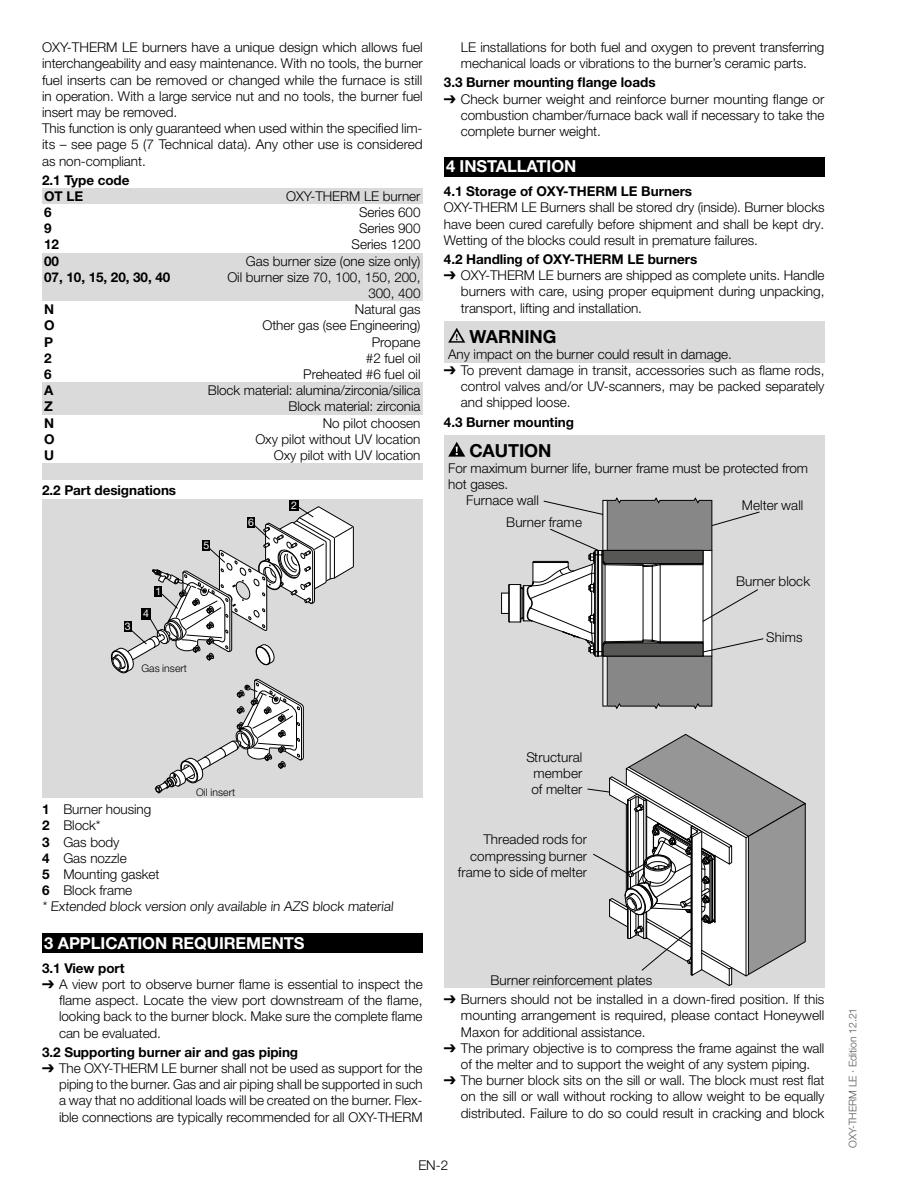
<style>
.page{position:relative;width:918px;height:1188px;background:#fff}
.page>*{position:absolute;margin:0;border:0;box-sizing:border-box;transform-origin:0 0}
.t1{font:700 18px "Helvetica Neue LT Pro";letter-spacing:-.005em;color:#000}
.t2{font:700 16.5px "Helvetica Neue LT Pro";letter-spacing:-.005em;color:#fff}
.t3{font:300 13.5px/16.2px "Helvetica Neue LT Pro";letter-spacing:-.005em;color:#000;text-align:justify}
.t4{font:700 13.5px/16.2px "Helvetica Neue LT Pro";letter-spacing:-.005em;color:#000}
.t5{font:300 10.5px "Helvetica Neue LT Pro";letter-spacing:-.005em;color:#575756}
.t6{font:300 10.5px "Helvetica Neue LT Pro";letter-spacing:.005em;color:#000}
.t7{font:10.5px "Helvetica Neue LT Pro";color:#fff}
.s1{font-family:"Arial Unicode MS";font-weight:400}
.s2{font-weight:700}
</style>
<div class="page">
<div style="left:42px;top:188px;width:381px;height:17px;background:#dadada"></div>
<div style="left:42px;top:204px;width:381px;height:17px;background:#fff"></div>
<div style="left:42px;top:253px;width:381px;height:17px;background:#dadada"></div>
<div style="left:42px;top:269px;width:381px;height:33px;background:#dadada"></div>
<div style="left:42px;top:383px;width:381px;height:16px;background:#dadada"></div>
<div style="left:42px;top:399px;width:381px;height:16px;background:#dadada"></div>
<div style="left:42px;top:464px;width:381px;height:16px;background:#dadada"></div>
<div style="left:42px;top:933px;width:381px;height:20px;background:#000"></div>
<div style="left:42px;top:500px;width:381px;height:298px;background:#dadada"></div>
<svg style="left:111px;top:503px;width:243px;height:291px"></svg>
<div style="left:142px;top:608px;width:9px;height:11px;background:#000"></div>
<div style="left:290px;top:500px;width:9px;height:11px;background:#000"></div>
<div style="left:124px;top:622px;width:8px;height:10px;background:#000"></div>
<div style="left:155px;top:586px;width:7px;height:11px;background:#000"></div>
<div style="left:203px;top:540px;width:7px;height:11px;background:#000"></div>
<div style="left:247px;top:517px;width:8px;height:11px;background:#000"></div>
<div style="left:444px;top:157px;width:380px;height:19px;background:#000"></div>
<div style="left:444px;top:321px;width:380px;height:27px;background:#dadada"></div>
<div style="left:444px;top:345px;width:380px;height:18px;background:#dadada"></div>
<div style="left:444px;top:435px;width:380px;height:27px;background:#dadada"></div>
<div style="left:444px;top:459px;width:380px;height:34px;background:#dadada"></div>
<svg style="left:448px;top:328px;width:17px;height:15px"></svg>
<svg style="left:448px;top:442px;width:17px;height:15px"></svg>
<div style="left:444px;top:494px;width:380px;height:494px;background:#dadada"></div>
<svg style="left:501px;top:497px;width:263px;height:212px"></svg>
<svg style="left:587px;top:734px;width:219px;height:252px"></svg>
<p class="t3" style="left:42px;top:39px;width:382px;text-align:left">OXY-THERM LE burners have a unique design which allows fuel interchangeability and easy maintenance. With no tools, the burner fuel inserts can be removed or changed while the furnace is still in operation. With a large service nut and no tools, the burner fuel insert may be removed.<br>This function is only guaranteed when used within the specified lim&shy;its – see page 5 (7 Technical data). Any other use is considered as non-compliant.</p>
<p class="t4" style="left:42px;top:171px;width:89px">2.1 Type code<br>OT LE</p>
<p class="t3" style="left:286px;top:188px;width:136px">OXY-THERM LE burner</p>
<p class="t4" style="left:44px;top:204px;width:9px">6</p>
<p class="t3" style="left:359px;top:204px;width:63px">Series 600</p>
<p class="t4" style="left:44px;top:220px;width:9px">9</p>
<p class="t3" style="left:359px;top:220px;width:63px">Series 900</p>
<p class="t4" style="left:44px;top:236px;width:16px">12</p>
<p class="t3" style="left:352px;top:236px;width:70px">Series 1200</p>
<p class="t4" style="left:44px;top:252px;width:16px">00</p>
<p class="t3" style="left:246px;top:252px;width:176px">Gas burner size (one size only)</p>
<p class="t4" style="left:44px;top:269px;width:128px">07, 10, 15, 20, 30, 40</p>
<p class="t3" style="left:227px;top:269px;width:195px;text-align:right">Oil burner size 70, 100, 150, 200,<br>300, 400</p>
<p class="t4" style="left:44px;top:301px;width:10px">N</p>
<p class="t3" style="left:355px;top:301px;width:67px">Natural gas</p>
<p class="t4" style="left:44px;top:317px;width:11px">O</p>
<p class="t3" style="left:262px;top:317px;width:160px">Other gas (see Engineering)</p>
<p class="t4" style="left:44px;top:333px;width:11px">P</p>
<p class="t3" style="left:372px;top:333px;width:50px">Propane</p>
<p class="t4" style="left:44px;top:350px;width:9px">2</p>
<p class="t3" style="left:366px;top:350px;width:56px">#2 fuel oil</p>
<p class="t4" style="left:44px;top:366px;width:9px">6</p>
<p class="t3" style="left:303px;top:366px;width:119px">Preheated #6 fuel oil</p>
<p class="t4" style="left:44px;top:382px;width:11px">A</p>
<p class="t3" style="left:208px;top:382px;width:214px">Block material: alumina/zirconia/silica</p>
<p class="t4" style="left:44px;top:398px;width:10px">Z</p>
<p class="t3" style="left:289px;top:398px;width:134px">Block material: zirconia</p>
<p class="t4" style="left:44px;top:414px;width:10px">N</p>
<p class="t3" style="left:323px;top:414px;width:99px">No pilot choosen</p>
<p class="t4" style="left:44px;top:431px;width:11px">O</p>
<p class="t3" style="left:255px;top:431px;width:167px">Oxy pilot without UV location</p>
<p class="t4" style="left:44px;top:447px;width:12px">U</p>
<p class="t3" style="left:274px;top:447px;width:148px">Oxy pilot with UV location</p>
<p class="t4" style="left:42px;top:482px;width:136px">2.2 Part designations</p>
<p class="t7" style="left:125px;top:620px;width:7px">3</p>
<p class="t7" style="left:156px;top:585px;width:7px">1</p>
<p class="t7" style="left:143px;top:607px;width:7px">4</p>
<p class="t6" style="left:141px;top:662px;width:47px">Gas insert</p>
<p class="t7" style="left:203px;top:539px;width:7px">5</p>
<p class="t7" style="left:248px;top:516px;width:7px">6</p>
<p class="t7" style="left:291px;top:499px;width:7px">2</p>
<p class="t3" style="left:461px;top:39px;width:365px">LE installations for both fuel and oxygen to prevent transferring mechanical loads or vibrations to the burner’s ceramic parts.</p>
<p class="t4" style="left:444px;top:74px;width:213px">3.3 Burner mounting flange loads</p>
<p class="t3" style="left:461px;top:90px;width:365px;text-indent:-17px"><span class="s1">➔</span> Check burner weight and reinforce burner mounting flange or combustion chamber/furnace back wall if necessary to take the complete burner weight.</p>
<p class="t2" style="left:446px;top:156px;width:30px">4 INST</p>
<p class="t2" style="left:496px;top:156px;width:69px">ALLATION</p>
<p class="t4" style="left:444px;top:183px;width:250px">4.1 Storage of OXY-THERM LE Burners</p>
<p class="t3" style="left:444px;top:199px;width:382px">OXY-THERM LE Burners shall be stored dry (inside). Burner blocks have been cured carefully before shipment and shall be kept dry.<br>Wetting of the blocks could result in premature failures.</p>
<p class="t4" style="left:444px;top:251px;width:255px">4.2 Handling of OXY-THERM LE burners</p>
<p class="t3" style="left:461px;top:267px;width:365px;text-indent:-17px"><span class="s1">➔</span> OXY-THERM LE burners are shipped as complete units. Handle burners with care, using proper equipment during unpacking, transport, lifting and installation.</p>
<h1 class="t1" style="left:469px;top:325px;width:89px">WARNING</h1>
<p class="t3" style="left:448px;top:346px;width:285px">Any impact on the burner could result in damage.</p>
<p class="t3" style="left:461px;top:362px;width:365px;text-indent:-17px"><span class="s1">➔</span> To prevent damage in transit, accessories such as flame rods, control valves and/or UV-scanners, may be packed separately and shipped loose.</p>
<p class="t4" style="left:444px;top:413px;width:132px">4.3 Burner mounting</p>
<h1 class="t1" style="left:469px;top:439px;width:69px">CAUTION</h1>
<p class="t3" style="left:448px;top:460px;width:362px">For maximum burner life, burner frame must be protected from</p>
<p class="t3" style="left:448px;top:476px;width:62px">hot gases.</p>
<p class="t3" style="left:466px;top:492px;width:74px">Furnace wall</p>
<p class="t3" style="left:506px;top:514px;width:77px">Burner frame</p>
<p class="t3" style="left:742px;top:497px;width:63px">Melter wall</p>
<p class="t3" style="left:736px;top:573px;width:76px">Burner block</p>
<p class="t3" style="left:766px;top:629px;width:38px">Shims</p>
<p class="t6" style="left:196px;top:786px;width:41px">Oil insert</p>
<p class="t3" style="left:42px;top:801px;width:354px;text-align:left"><span class="s2">1</span> Burner housing<br><span class="s2">2</span> Block*<br><span class="s2">3</span> Gas body<br><span class="s2">4</span> Gas nozzle<br><span class="s2">5</span> Mounting gasket<br><span class="s2">6</span> Block frame<br>* Extended block version only available in AZS block material</p>
<p class="t2" style="left:44px;top:933px;width:229px">3 APPLICATION REQUIREMENTS</p>
<p class="t4" style="left:42px;top:960px;width:84px">3.1 View port</p>
<p class="t3" style="left:59px;top:976px;width:365px;text-indent:-17px"><span class="s1">➔</span> A view port to observe burner flame is essential to inspect the flame aspect. Locate the view port downstream of the flame, looking back to the burner block. Make sure the complete flame can be evaluated.</p>
<p class="t4" style="left:42px;top:1043px;width:258px">3.2 Supporting burner air and gas piping</p>
<p class="t3" style="left:59px;top:1060px;width:365px;text-indent:-17px"><span class="s1">➔</span> The OXY-THERM LE burner shall not be used as support for the piping to the burner. Gas and air piping shall be supported in such a way that no additional loads will be created on the burner. Flex&shy;ible connections are typically recommended for all OXY-THERM</p>
<p class="t3" style="left:526px;top:749px;width:57px;text-align:center">Structural member of melter</p>
<p class="t3" style="left:458px;top:831px;width:131px;text-align:right">Threaded rods for compressing burner frame to side of melter</p>
<p class="t3" style="left:490px;top:972px;width:163px">Burner reinforcement plates</p>
<p class="t3" style="left:461px;top:991px;width:365px;text-indent:-17px"><span class="s1">➔</span> Burners should not be installed in a down-fired position. If this mounting arrangement is required, please contact Honeywell Maxon for additional assistance.</p>
<p class="t3" style="left:444px;top:1040px;width:382px;text-align:center"><span class="s1">➔</span> The primary objective is to compress the frame against the wall of the melter and to support the weight of any system piping.</p>
<p class="t3" style="left:461px;top:1072px;width:365px;text-indent:-17px"><span class="s1">➔</span> The burner block sits on the sill or wall. The block must rest flat on the sill or wall without rocking to allow weight to be equally distributed. Failure to do so could result in cracking and block</p>
<p class="t3" style="left:418px;top:1157px;width:31px">EN-2</p>
<p class="t5" style="left:846px;top:1148px;width:142px;rotate:-90deg">OXY-THERM LE · Edition 12.21</p>
</div>
